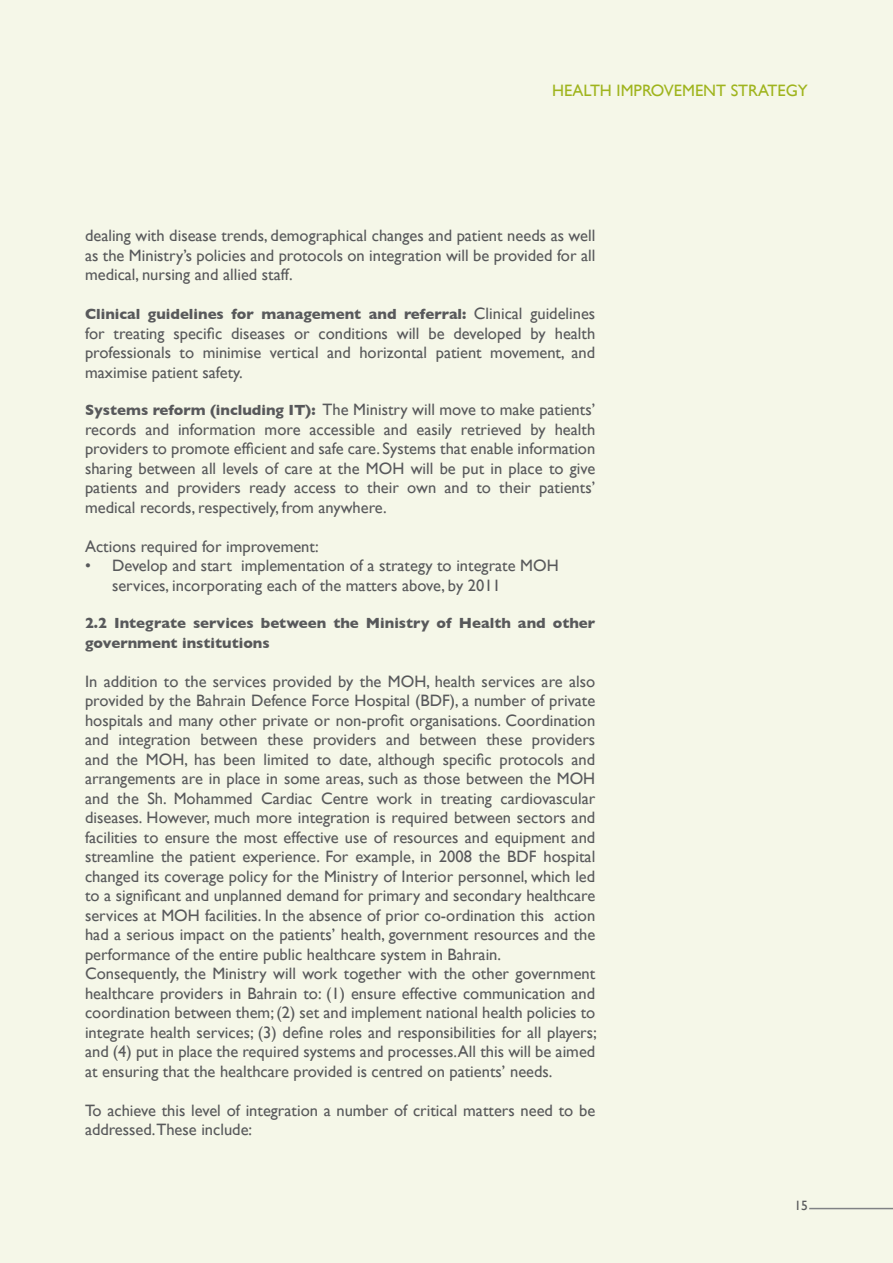
<style>
.page{position:relative;width:893px;height:1263px;background:#f5f7e8}
.page>*{position:absolute;margin:0;border:0;box-sizing:border-box;transform-origin:0 0}
.t1{font:16.5px/19.5px "Gill Sans";color:#58595b;text-align:justify}
.t2{font:16.5px "Gill Sans";color:#9fb41d}
.t3{font:700 15px/19.5px "Gill Sans";color:#58595b}
.t4{font:13.5px "Gill Sans";color:#58595b}
.s1{font-weight:400;font-size:16.5px}
.s2{font-weight:700;font-size:15px}
</style>
<div class="page">
<hr style="left:0;top:0;width:1px;height:1263px;background:#9fb41d">
<hr style="left:809px;top:1208px;width:84px;height:1px;background:#808285">
<p class="t2" style="left:552px;top:81px;width:257px">HEALTH IMPROVEMENT STRATEGY</p>
<p class="t1" style="left:85px;top:226px;width:512px">dealing with disease trends, demographical changes and patient needs as well as the Ministry’s policies and protocols on integration will be provided for all medical, nursing and allied staff.</p>
<p class="t3" style="left:85px;top:304px;width:512px">Clinical guidelines for management and referral: <span class="s1">Clinical guidelines</span></p>
<p class="t1" style="left:85px;top:323px;width:512px">for treating specific diseases or conditions will be developed by health professionals to minimise vertical and horizontal patient movement, and maximise patient safety.</p>
<p class="t1" style="left:85px;top:400px;width:512px"><span class="s2">Systems reform (including IT):</span> The Ministry will move to make patients’ records and information more accessible and easily retrieved by health providers to promote efficient and safe care. Systems that enable information sharing between all levels of care at the MOH will be put in place to give patients and providers ready access to their own and to their patients’ medical records, respectively, from anywhere.</p>
<p class="t1" style="left:85px;top:536px;width:235px">Actions required for improvement:</p>
<p class="t1" style="left:112px;top:556px;width:448px;text-indent:-27px">• Develop and start implementation of a strategy to integrate MOH services, incorporating each of the matters above, by 2011</p>
<p class="t3" style="left:85px;top:613px;width:512px">2.2 Integrate services between the Ministry of Health and other government institutions</p>
<p class="t1" style="left:85px;top:671px;width:513px;text-align:left">In addition to the services provided by the MOH, health services are also provided by the Bahrain Defence Force Hospital (BDF), a number of private hospitals and many other private or non-profit organisations. Coordination and integration between these providers and between these providers and the MOH, has been limited to date, although specific protocols and arrangements are in place in some areas, such as those between the MOH and the Sh. Mohammed Cardiac Centre work in treating cardiovascular diseases. However, much more integration is required between sectors and facilities to ensure the most effective use of resources and equipment and streamline the patient experience. For example, in 2008 the BDF hospital changed its coverage policy for the Ministry of Interior personnel, which led to a significant and unplanned demand for primary and secondary healthcare services at MOH facilities. In the absence of prior co-ordination this action had a serious impact on the patients’ health, government resources and the performance of the entire public healthcare system in Bahrain.<br>Consequently, the Ministry will work together with the other government healthcare providers in Bahrain to: (1) ensure effective communication and coordination between them; (2) set and implement national health policies to integrate health services; (3) define roles and responsibilities for all players; and (4) put in place the required systems and processes.All this will be aimed at ensuring that the healthcare provided is centred on patients’ needs.</p>
<p class="t1" style="left:85px;top:1100px;width:512px">To achieve this level of integration a number of critical matters need to be addressed.These include:</p>
<p class="t4" style="left:794px;top:1197px;width:15px">15</p>
</div>
